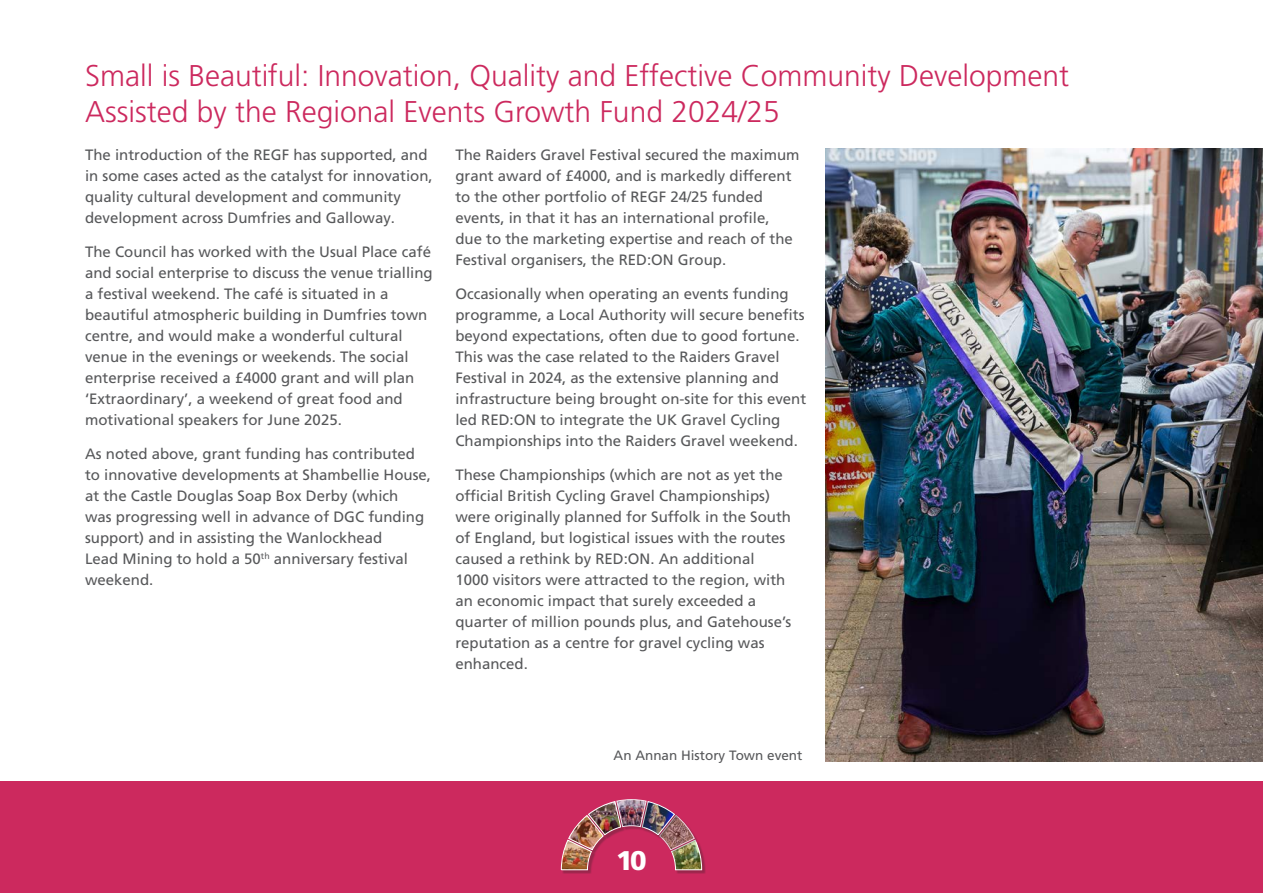
<style>
.page{position:relative;width:1263px;height:893px;background:#fff}
.page>*{position:absolute;margin:0;border:0;box-sizing:border-box;transform-origin:0 0}
.headings{font:300 30px/36px "Frutiger LT Pro";color:#cc295e}
.t1{font:900 27px "Frutiger LT Pro";color:#fff}
.body{font:15px/21px "Frutiger LT Pro";color:#57585a}
.body-2{font:13.5px "Frutiger LT Pro";color:#57585a}
</style>
<div class="page">
<div style="left:0;top:781px;width:1263px;height:112px;background:#cc295e"></div>
<div style="left:672px;top:841px;width:34px;height:33px;background:#231f20;opacity:.3"></div>
<div style="left:562px;top:841px;width:34px;height:33px;background:#231f20;opacity:.3"></div>
<img style="left:561px;top:799px;width:141px;height:71px">
<img style="left:826px;top:149px;width:437px;height:612px">
<p class="headings" style="left:85px;top:58px;width:985px">Small is Beautiful: Innovation, Quality and Effective Community Development<br>Assisted by the Regional Events Growth Fund 2024/25</p>
<p class="body" style="left:85px;top:144px;width:349px">The introduction of the REGF has supported, and in some cases acted as the catalyst for innovation, quality cultural development and community development across Dumfries and Galloway.</p>
<p class="body" style="left:85px;top:241px;width:349px">The Council has worked with the Usual Place café and social enterprise to discuss the venue trialling a festival weekend. The café is situated in a beautiful atmospheric building in Dumfries town centre, and would make a wonderful cultural venue in the evenings or weekends. The social enterprise received a £4000 grant and will plan ‘Extraordinary’, a weekend of great food and motivational speakers for June 2025.</p>
<p class="body" style="left:85px;top:443px;width:347px">As noted above, grant funding has contributed to innovative developments at Shambellie House, at the Castle Douglas Soap Box Derby (which<br>was progressing well in advance of DGC funding support) and in assisting the Wanlockhead<br>Lead Mining to hold a 50<sup>th</sup> anniversary festival weekend.</p>
<p class="body" style="left:455px;top:144px;width:346px">The Raiders Gravel Festival secured the maximum grant award of £4000, and is markedly different to the other portfolio of REGF 24/25 funded events, in that it has an international profile, due to the marketing expertise and reach of the Festival organisers, the RED:ON Group.</p>
<p class="body" style="left:455px;top:283px;width:352px">Occasionally when operating an events funding programme, a Local Authority will secure benefits beyond expectations, often due to good fortune.<br>This was the case related to the Raiders Gravel Festival in 2024, as the extensive planning and infrastructure being brought on-site for this event led RED:ON to integrate the UK Gravel Cycling Championships into the Raiders Gravel weekend.</p>
<p class="body" style="left:455px;top:464px;width:337px">These Championships (which are not as yet the official British Cycling Gravel Championships) were originally planned for Suffolk in the South of England, but logistical issues with the routes caused a rethink by RED:ON. An additional 1000 visitors were attracted to the region, with an economic impact that surely exceeded a quarter of million pounds plus, and Gatehouse’s reputation as a centre for gravel cycling was enhanced.</p>
<p class="body-2" style="left:614px;top:747px;width:190px">An Annan History Town event</p>
<h2 class="t1" style="left:616px;top:844px;width:32px">10</h2>
</div>
